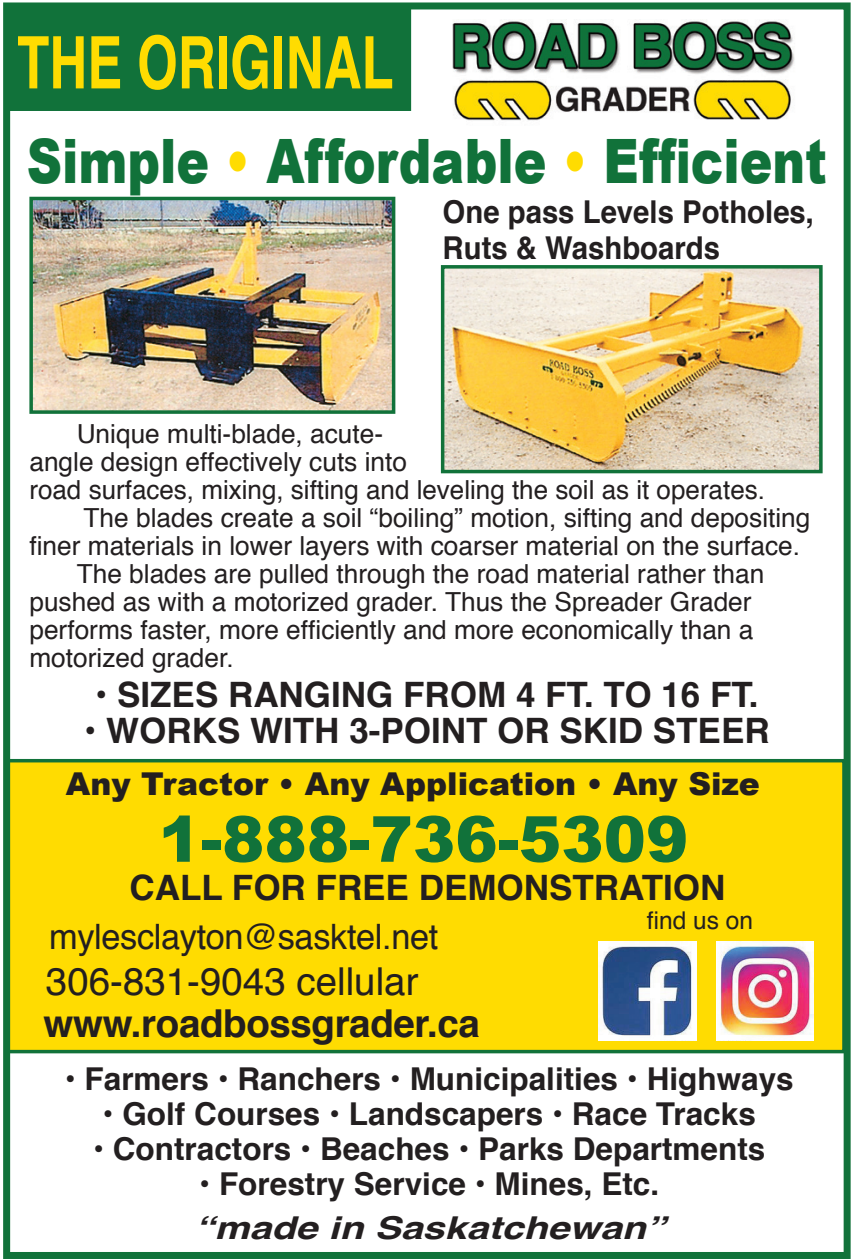
<style>
.page{position:relative;width:851px;height:1260px;background:#fff}
.page>*{position:absolute;margin:0;border:0;box-sizing:border-box;transform-origin:0 0}
.t1{font:700 72.45px "Helvetica";color:#ffdc01;scale:.72 1}
.t2{font:900 63.35px "Arial";color:#11723a}
.t3{font:900 61.25px "Arial";color:#11723a;scale:.8 1}
.t4{font:700 38.5px "Helvetica";letter-spacing:-.01em;color:#231f20}
.t5{font:38.5px "Helvetica";color:#231f20}
.t6{font:700 35px "Helvetica";color:#231f20}
.t7{font:35px "Helvetica";letter-spacing:-.01em;color:#231f20}
.t8{font:700 31.5px "Helvetica";color:#231f20}
.t9{font:700 31.5px/36.8px "Helvetica";color:#231f20;scale:.93 1}
.t10{font:900 31.5px "Arial";color:#231f20}
.t11{font:italic 700 31.5px "Helvetica";color:#231f20;scale:1.25 1}
.t12{font:26.25px/28px "Helvetica";color:#231f20}
.t13{font:24.5px "Helvetica";color:#231f20}
.s1{color:#ffdc01}
</style>
<div class="page">
<div style="left:7px;top:761px;width:836px;height:291px;background:#ffdc01"></div>
<div style="left:5px;top:759px;width:840px;height:294px;border:4px solid #11723a"></div>
<div style="left:7px;top:6px;width:402px;height:103px;background:#11723a"></div>
<div style="left:6px;top:4px;width:405px;height:107px;border:4px solid #11723a"></div>
<div style="left:3px;top:2px;width:847px;height:1257px;border:7px solid #11723a"></div>
<img style="left:452px;top:20px;width:343px;height:101px">
<img style="left:34px;top:202px;width:356px;height:207px">
<div style="left:29px;top:197px;width:366px;height:217px;border:4px solid #11723a"></div>
<img style="left:446px;top:270px;width:371px;height:198px">
<div style="left:441px;top:265px;width:381px;height:208px;border:4px solid #11723a"></div>
<img style="left:598px;top:942px;width:98px;height:98px">
<img style="left:716px;top:942px;width:97px;height:98px">
<p class="t1" style="left:17px;top:4px;width:524px">THE ORIGINAL</p>
<p class="t3" style="left:27px;top:116px;width:1001px">Simple <span class="s1">•</span> Affordable <span class="s1">•</span> Efficient</p>
<p class="t9" style="left:442px;top:194px;width:401px">One pass Levels Potholes,<br>Ruts &amp; Washboards</p>
<p class="t12" style="left:77px;top:421px;width:308px">Unique multi-blade, acute-</p>
<p class="t12" style="left:29px;top:449px;width:379px">angle design effectively cuts into</p>
<p class="t12" style="left:29px;top:477px;width:737px">road surfaces, mixing, sifting and leveling the soil as it operates.</p>
<p class="t12" style="left:29px;top:505px;width:782px;text-indent:54px">The blades create a soil “boiling” motion, sifting and depositing finer materials in lower layers with coarser material on the surface.</p>
<p class="t12" style="left:29px;top:561px;width:736px;text-indent:47px">The blades are pulled through the road material rather than pushed as with a motorized grader. Thus the Spreader Grader performs faster, more efficiently and more economically than a motorized grader.</p>
<p class="t6" style="left:95px;top:666px;width:665px">• SIZES RANGING FROM 4 FT. TO 16 FT.</p>
<p class="t6" style="left:84px;top:703px;width:687px">• WORKS WITH 3-POINT OR SKID STEER</p>
<p class="t10" style="left:66px;top:761px;width:695px">Any Tractor • Any Application • Any Size</p>
<p class="t2" style="left:158px;top:793px;width:531px">1-888-736-5309</p>
<p class="t6" style="left:129px;top:860px;width:597px">CALL FOR FREE DEMONSTRATION</p>
<p class="t7" style="left:49px;top:910px;width:391px">mylesclayton@sasktel.net</p>
<p class="t5" style="left:46px;top:952px;width:374px">306-831-9043 cellular</p>
<p class="t4" style="left:44px;top:992px;width:437px">www.roadbossgrader.ca</p>
<p class="t8" style="left:65px;top:1053px;width:730px">• Farmers • Ranchers • Municipalities • Highways</p>
<p class="t8" style="left:103px;top:1088px;width:654px">• Golf Courses • Landscapers • Race Tracks</p>
<p class="t8" style="left:93px;top:1123px;width:674px">• Contractors • Beaches • Parks Departments</p>
<p class="t8" style="left:199px;top:1158px;width:461px">• Forestry Service • Mines, Etc.</p>
<p class="t13" style="left:646px;top:902px;width:108px">find us on</p>
<p class="t11" style="left:195px;top:1202px;width:378px">“made in Saskatchewan”</p>
</div>
